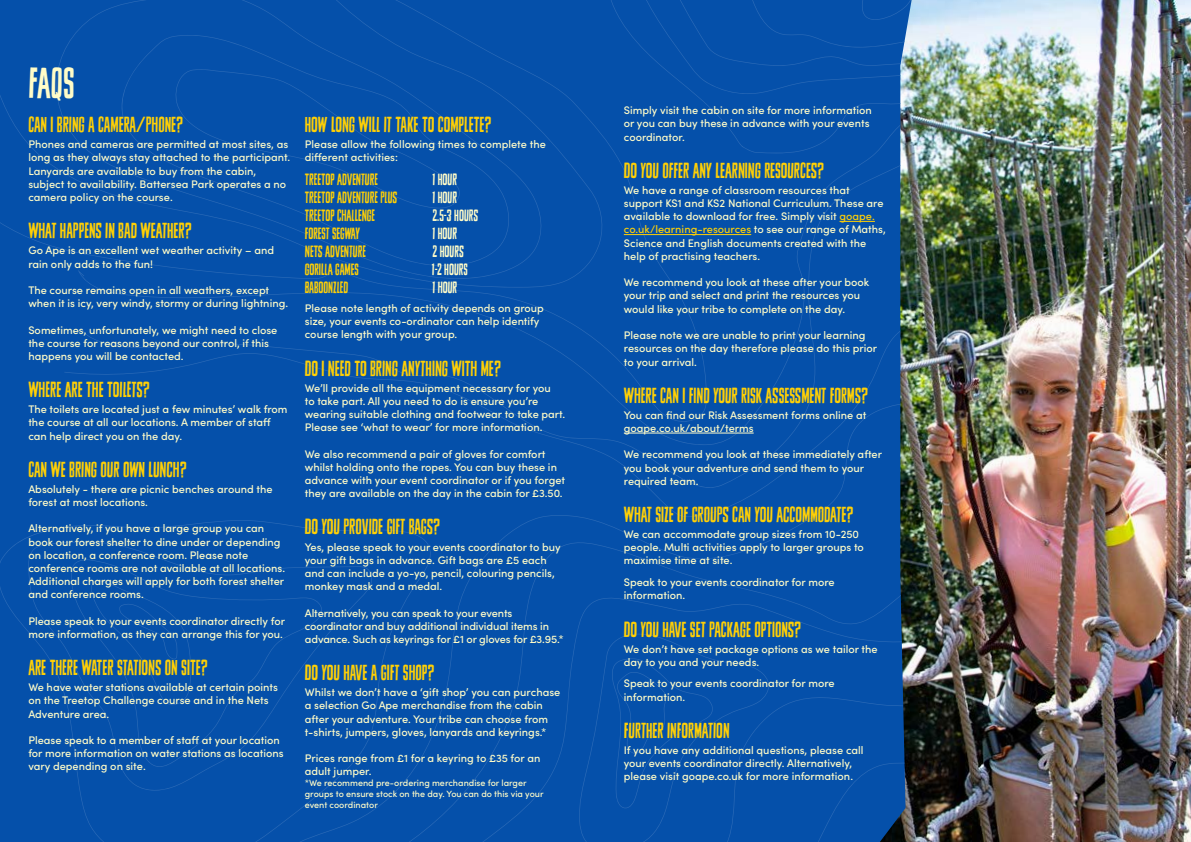
<style>
.page{position:relative;width:1191px;height:842px;background:#fff}
.page>*{position:absolute;margin:0;border:0;box-sizing:border-box;transform-origin:0 0}
.t1{font:40px "Sheldon";color:#fffcc8}
.t2{font:20px "Sheldon";color:#ffd005}
.t3{font:15px "Sheldon";color:#ffd005}
.t4{font:15px "Sheldon";color:#fffcc8}
.t5{font:500 11px/13.2px "Sofia Pro";color:#fffcc8}
.t6{font:500 9px/10.8px "Sofia Pro";color:#fffcc8}
.s1{color:#ffd005}
</style>
<div class="page">
<img style="left:911px;top:0;width:280px;height:842px">
<div style="left:434px;top:611px;width:36px;height:231px;background:#0550aa"></div>
<div style="left:470px;top:611px;width:441px;height:231px;background:#0550aa"></div>
<div style="left:578px;top:632px;width:192px;height:210px;background:#0550aa"></div>
<div style="left:612px;top:655px;width:102px;height:153px;background:#0550aa"></div>
<div style="left:707px;top:0;width:204px;height:96px;background:#0550aa"></div>
<svg style="left:707px;top:96px;width:204px;height:226px;background:#0a52a6"></svg>
<div style="left:64px;top:322px;width:847px;height:289px;background:#0550aa"></div>
<div style="left:0;top:519px;width:434px;height:323px;background:#0550aa"></div>
<div style="left:28px;top:541px;width:345px;height:251px;background:#0550aa"></div>
<div style="left:69px;top:559px;width:253px;height:209px;background:#0550aa"></div>
<div style="left:90px;top:578px;width:101px;height:129px;background:#0550aa"></div>
<div style="left:0;top:0;width:707px;height:422px;background:#0550aa"></div>
<hr style="left:839px;top:221px;width:36px;height:1px;background:#ffd005">
<hr style="left:624px;top:234px;width:127px;height:1px;background:#ffd005">
<hr style="left:624px;top:433px;width:129px;height:1px;background:#fffcc8">
<h1 class="t1" style="left:28px;top:59px;width:48px">FAQS</h1>
<h2 class="t2" style="left:28px;top:113px;width:156px">CAN I BRING A CAMERA/PHONE?</h2>
<p class="t5" style="left:28px;top:137px;width:263px">Phones and cameras are permitted at most sites, as long as they always stay attached to the participant.<br>Lanyards are available to buy from the cabin, subject to availability. Battersea Park operates a no camera policy on the course.</p>
<h2 class="t2" style="left:28px;top:219px;width:165px">WHAT HAPPENS IN BAD WEATHER?</h2>
<p class="t5" style="left:28px;top:243px;width:247px">Go Ape is an excellent wet weather activity – and rain only adds to the fun!</p>
<p class="t5" style="left:28px;top:283px;width:261px">The course remains open in all weathers, except when it is icy, very windy, stormy or during lightning.</p>
<p class="t5" style="left:28px;top:322px;width:251px">Sometimes, unfortunately, we might need to close the course for reasons beyond our control, if this happens you will be contacted.</p>
<h2 class="t2" style="left:28px;top:378px;width:123px">WHERE ARE THE TOILETS?</h2>
<p class="t5" style="left:28px;top:402px;width:261px">The toilets are located just a few minutes’ walk from the course at all our locations. A member of staff can help direct you on the day.</p>
<h2 class="t2" style="left:28px;top:457px;width:160px">CAN WE BRING OUR OWN LUNCH?</h2>
<p class="t5" style="left:28px;top:482px;width:246px">Absolutely - there are picnic benches around the forest at most locations.</p>
<p class="t5" style="left:28px;top:521px;width:258px">Alternatively, if you have a large group you can book our forest shelter to dine under or depending on location, a conference room. Please note conference rooms are not available at all locations.<br>Additional charges will apply for both forest shelter and conference rooms.</p>
<p class="t5" style="left:28px;top:614px;width:258px">Please speak to your events coordinator directly for more information, as they can arrange this for you.</p>
<h2 class="t2" style="left:28px;top:656px;width:181px">ARE THERE WATER STATIONS ON SITE?</h2>
<p class="t5" style="left:28px;top:680px;width:251px">We have water stations available at certain points on the Treetop Challenge course and in the Nets<br>Adventure area.</p>
<p class="t5" style="left:28px;top:733px;width:257px">Please speak to a member of staff at your location for more information on water stations as locations vary depending on site.</p>
<h2 class="t2" style="left:305px;top:113px;width:188px">HOW LONG WILL IT TAKE TO COMPLETE?</h2>
<p class="t5" style="left:305px;top:137px;width:242px">Please allow the following times to complete the different activities:</p>
<h3 class="t3" style="left:305px;top:171px;width:39px">TREETOP ADVEN</h3>
<h3 class="t3" style="left:361px;top:171px;width:18px">TURE</h3>
<h3 class="t4" style="left:432px;top:171px;width:26px">1 HOUR</h3>
<h3 class="t3" style="left:305px;top:189px;width:39px">TREETOP ADVEN</h3>
<h3 class="t3" style="left:361px;top:189px;width:35px">TURE PLUS</h3>
<h3 class="t4" style="left:432px;top:189px;width:26px">1 HOUR</h3>
<h3 class="t3" style="left:305px;top:207px;width:72px">TREETOP CHALLENGE</h3>
<h3 class="t4" style="left:432px;top:207px;width:47px">2.5-3 HOURS</h3>
<h3 class="t3" style="left:305px;top:225px;width:57px">FOREST SEGWAY</h3>
<h3 class="t4" style="left:432px;top:225px;width:26px">1 HOUR</h3>
<h3 class="t3" style="left:305px;top:243px;width:27px">NETS ADVEN</h3>
<h3 class="t3" style="left:349px;top:243px;width:18px">TURE</h3>
<h3 class="t4" style="left:432px;top:243px;width:32px">2 HOURS</h3>
<h3 class="t3" style="left:305px;top:261px;width:55px">GORILLA GAMES</h3>
<h3 class="t4" style="left:432px;top:261px;width:38px">1-2 HOURS</h3>
<h3 class="t3" style="left:305px;top:279px;width:44px">BABOONZLED</h3>
<h3 class="t4" style="left:432px;top:279px;width:21px">1 HOUR</h3>
<p class="t5" style="left:305px;top:301px;width:241px">Please note length of activity depends on group size, your events co-ordinator can help identify course length with your group.</p>
<h2 class="t2" style="left:305px;top:356px;width:198px">DO I NEED TO BRING ANYTHING WITH ME?</h2>
<p class="t5" style="left:305px;top:381px;width:262px">We’ll provide all the equipment necessary for you<br>to take part. All you need to do is ensure you’re wearing suitable clothing and footwear to take part.<br>Please see ‘what to wear’ for more information.</p>
<p class="t5" style="left:305px;top:447px;width:262px">We also recommend a pair of gloves for comfort whilst holding onto the ropes. You can buy these in advance with your event coordinator or if you forget they are available on the day in the cabin for £3.50.</p>
<h2 class="t2" style="left:305px;top:515px;width:137px">DO YOU PROVIDE GIFT BAGS?</h2>
<p class="t5" style="left:305px;top:539px;width:257px">Yes, please speak to your events coordinator to buy your gift bags in advance. Gift bags are £5 each and can include a yo-yo, pencil, colouring pencils, monkey mask and a medal.</p>
<p class="t5" style="left:305px;top:605px;width:260px">Alternatively, you can speak to your events coordinator and buy additional individual items in advance. Such as keyrings for £1 or gloves for £3.95.*</p>
<h2 class="t2" style="left:305px;top:661px;width:131px">DO YOU HAVE A GIFT SHOP?</h2>
<p class="t5" style="left:305px;top:685px;width:257px">Whilst we don’t have a ‘gift shop’ you can purchase a selection Go Ape merchandise from the cabin after your adventure. Your tribe can choose from t-shirts, jumpers, gloves, lanyards and keyrings.*</p>
<p class="t5" style="left:305px;top:751px;width:237px">Prices range from £1 for a keyring to £35 for an adult jumper.</p>
<p class="t6" style="left:305px;top:777px;width:240px">*We recommend pre-ordering merchandise for larger groups to ensure stock on the day. You can do this via your event coordinator</p>
<p class="t5" style="left:624px;top:103px;width:249px">Simply visit the cabin on site for more information or you can buy these in advance with your events coordinator.</p>
<h2 class="t2" style="left:624px;top:158px;width:202px">DO YOU OFFER ANY LEARNING RESOURCES?</h2>
<p class="t5" style="left:624px;top:183px;width:263px">We have a range of classroom resources that support KS1 and KS2 National Curriculum. These are available to download for free. Simply visit <span class="s1">goape. co.uk/learning-resources</span> to see our range of Maths, Science and English documents created with the help of practising teachers.</p>
<p class="t5" style="left:624px;top:275px;width:247px">We recommend you look at these after your book your trip and select and print the resources you would like your tribe to complete on the day.</p>
<p class="t5" style="left:624px;top:328px;width:255px">Please note we are unable to print your learning resources on the day therefore please do this prior to your arrival.</p>
<h2 class="t2" style="left:624px;top:383px;width:246px">WHERE CAN I FIND YOUR RISK ASSESSMENT FORMS?</h2>
<p class="t5" style="left:624px;top:408px;width:244px">You can find our Risk Assessment forms online at goape.co.uk/about/terms</p>
<p class="t5" style="left:624px;top:447px;width:260px">We recommend you look at these immediately after you book your adventure and send them to your required team.</p>
<h2 class="t2" style="left:624px;top:503px;width:231px">WHAT SIZE OF GROUPS CAN YOU ACCOMMODATE?</h2>
<p class="t5" style="left:624px;top:527px;width:242px">We can accommodate group sizes from 10-250 people. Multi activities apply to larger groups to maximise time at site.</p>
<p class="t5" style="left:624px;top:575px;width:212px">Speak to your events coordinator for more information.</p>
<h2 class="t2" style="left:624px;top:617px;width:179px">DO YOU HAVE SET PACKAGE OPTIONS?</h2>
<p class="t5" style="left:624px;top:641px;width:255px">We don’t have set package options as we tailor the day to you and your needs.</p>
<p class="t5" style="left:624px;top:676px;width:212px">Speak to your events coordinator for more information.</p>
<h2 class="t2" style="left:624px;top:718px;width:107px">FURTHER INFORMATION</h2>
<p class="t5" style="left:624px;top:743px;width:241px">If you have any additional questions, please call your events coordinator directly. Alternatively, please visit goape.co.uk for more information.</p>
</div>
